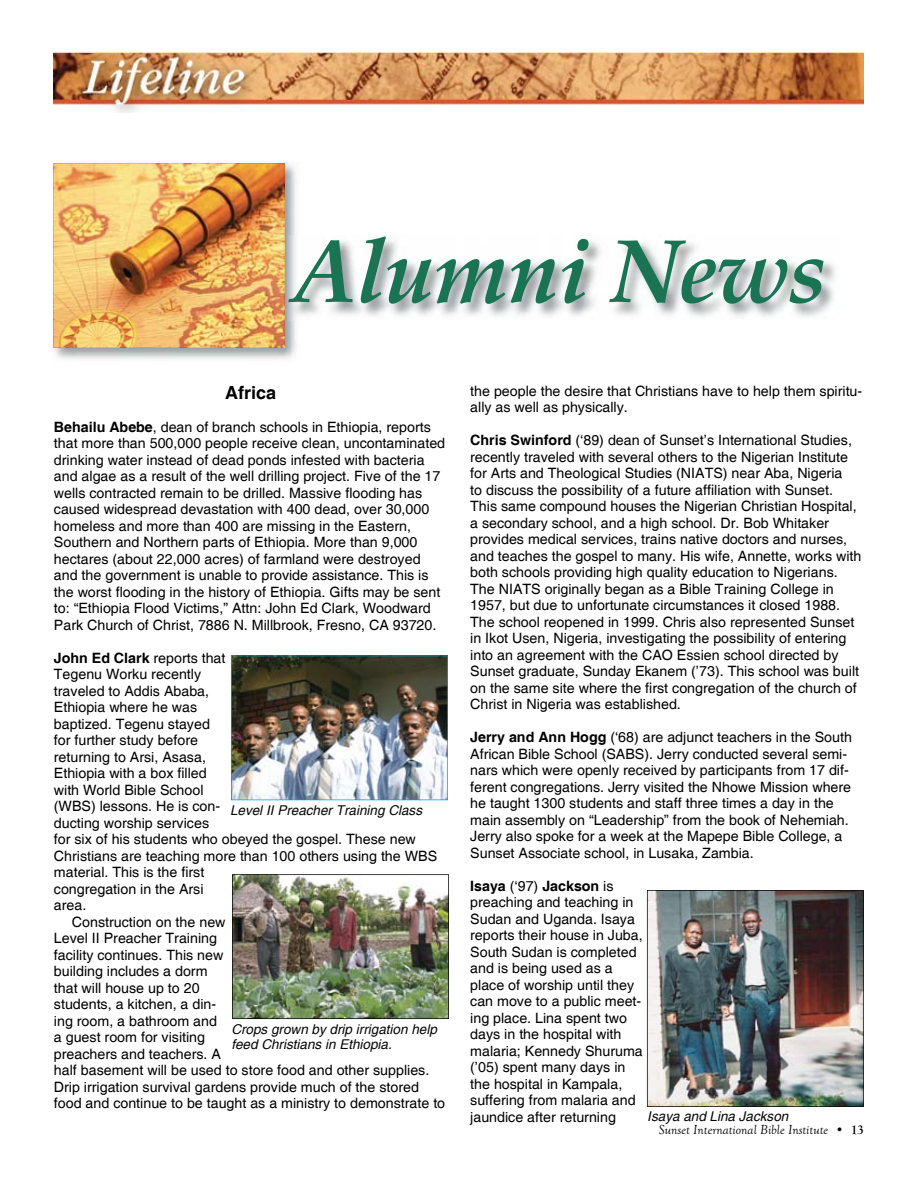
<style>
.page{position:relative;width:918px;height:1188px;background:#fff}
.page>*{position:absolute;margin:0;border:0;box-sizing:border-box;transform-origin:0 0}
.t1{font:italic 700 90px "Zapf Calligraphic 801 BT";color:#1a7353}
.t2{font:700 18px "Helvetica";color:#000}
.t3{font:14.25px/16.5px "Helvetica";color:#000}
.t4{font:700 14.25px "Helvetica";color:#000}
.t5{font:italic 13.5px/15px "Helvetica";color:#060606}
.t6{font:italic 13.5px "Goudy Old Style T";color:#000}
.s1{font-weight:700}
.s2{font-weight:400}
.s3{font-weight:700;font-style:normal}
</style>
<div class="page">
<img style="left:54px;top:53px;width:810px;height:60px">
<img style="left:53px;top:163px;width:243px;height:196px">
<img style="left:54px;top:163px;width:230px;height:185px">
<img style="left:288px;top:236px;width:547px;height:84px">
<img style="left:231px;top:656px;width:217px;height:144px">
<img style="left:232px;top:874px;width:217px;height:145px">
<img style="left:647px;top:890px;width:217px;height:217px">
<h1 class="t1" style="left:294px;top:215px;width:535px">Alumni News</h1>
<p class="t2" style="left:225px;top:381px;width:53px">Africa</p>
<p class="t3" style="left:54px;top:419px;width:393px"><span class="s1">Behailu Abebe</span>, dean of branch schools in Ethiopia, reports that more than 500,000 people receive clean, uncontaminated drinking water instead of dead ponds infested with bacteria and algae as a result of the well drilling project. Five of the 17 wells contracted remain to be drilled. Massive flooding has caused widespread devastation with 400 dead, over 30,000 homeless and more than 400 are missing in the Eastern, Southern and Northern parts of Ethiopia. More than 9,000 hectares (about 22,000 acres) of farmland were destroyed and the government is unable to provide assistance. This is the worst flooding in the history of Ethiopia. Gifts may be sent to: “Ethiopia Flood Victims,” Attn: John Ed Clark, Woodward Park Church of Christ, 7886 N. Millbrook, Fresno, CA 93720.</p>
<p class="t4" style="left:54px;top:649px;width:173px">John Ed Clark <span class="s2">reports that</span></p>
<p class="t3" style="left:54px;top:666px;width:149px">Tegenu Worku recently</p>
<p class="t3" style="left:54px;top:683px;width:157px">traveled to Addis Ababa,</p>
<p class="t3" style="left:54px;top:699px;width:145px">Ethiopia where he was</p>
<p class="t3" style="left:54px;top:716px;width:158px">baptized. Tegenu stayed</p>
<p class="t3" style="left:54px;top:732px;width:146px">for further study before</p>
<p class="t3" style="left:54px;top:749px;width:154px">returning to Arsi, Asasa,</p>
<p class="t3" style="left:54px;top:765px;width:154px">Ethiopia with a box filled</p>
<p class="t3" style="left:54px;top:782px;width:151px">with World Bible School</p>
<p class="t3" style="left:54px;top:798px;width:168px">(WBS) lessons. He is con-</p>
<p class="t3" style="left:54px;top:815px;width:157px">ducting worship services</p>
<p class="t3" style="left:54px;top:831px;width:363px">for six of his students who obeyed the gospel. These new</p>
<p class="t3" style="left:54px;top:848px;width:385px">Christians are teaching more than 100 others using the WBS</p>
<p class="t3" style="left:54px;top:864px;width:152px">material. This is the first</p>
<p class="t3" style="left:54px;top:881px;width:151px">congregation in the Arsi</p>
<p class="t3" style="left:54px;top:897px;width:34px">area.</p>
<p class="t3" style="left:72px;top:914px;width:155px">Construction on the new</p>
<p class="t3" style="left:54px;top:930px;width:165px">Level II Preacher Training</p>
<p class="t3" style="left:54px;top:947px;width:171px">facility continues. This new</p>
<p class="t3" style="left:54px;top:963px;width:155px">building includes a dorm</p>
<p class="t3" style="left:54px;top:980px;width:147px">that will house up to 20</p>
<p class="t3" style="left:54px;top:996px;width:164px">students, a kitchen, a din-</p>
<p class="t3" style="left:54px;top:1013px;width:165px">ing room, a bathroom and</p>
<p class="t3" style="left:54px;top:1029px;width:153px">a guest room for visiting</p>
<p class="t3" style="left:54px;top:1046px;width:169px">preachers and teachers. A</p>
<p class="t3" style="left:54px;top:1062px;width:377px">half basement will be used to store food and other supplies.</p>
<p class="t3" style="left:54px;top:1079px;width:367px">Drip irrigation survival gardens provide much of the stored</p>
<p class="t3" style="left:54px;top:1095px;width:393px">food and continue to be taught as a ministry to demonstrate to</p>
<p class="t5" style="left:230px;top:803px;width:194px">Level II Preacher Training Class</p>
<p class="t5" style="left:231px;top:1023px;width:207px">Crops grown by drip irrigation help feed Christians in Ethiopia.</p>
<p class="t3" style="left:470px;top:383px;width:394px">the people the desire that Christians have to help them spiritu&shy;ally as well as physically.</p>
<p class="t3" style="left:470px;top:433px;width:393px"><span class="s1">Chris Swinford</span> (‘89) dean of Sunset’s International Studies, recently traveled with several others to the Nigerian Institute for Arts and Theological Studies (NIATS) near Aba, Nigeria<br>to discuss the possibility of a future affiliation with Sunset.<br>This same compound houses the Nigerian Christian Hospital, a secondary school, and a high school. Dr. Bob Whitaker provides medical services, trains native doctors and nurses, and teaches the gospel to many. His wife, Annette, works with both schools providing high quality education to Nigerians.<br>The NIATS originally began as a Bible Training College in 1957, but due to unfortunate circumstances it closed 1988.<br>The school reopened in 1999. Chris also represented Sunset in Ikot Usen, Nigeria, investigating the possibility of entering into an agreement with the CAO Essien school directed by Sunset graduate, Sunday Ekanem (’73). This school was built on the same site where the first congregation of the church of Christ in Nigeria was established.</p>
<p class="t3" style="left:470px;top:730px;width:383px"><span class="s1">Jerry and Ann Hogg</span> (‘68) are adjunct teachers in the South African Bible School (SABS). Jerry conducted several semi&shy;nars which were openly received by participants from 17 dif&shy;ferent congregations. Jerry visited the Nhowe Mission where he taught 1300 students and staff three times a day in the main assembly on “Leadership” from the book of Nehemiah.<br>Jerry also spoke for a week at the Mapepe Bible College, a Sunset Associate school, in Lusaka, Zambia.</p>
<p class="t3" style="left:470px;top:878px;width:174px"><span class="s1">Isaya</span> (‘97) <span class="s1">Jackson</span> is preaching and teaching in<br>Sudan and Uganda. Isaya reports their house in Juba,<br>South Sudan is completed and is being used as a place of worship until they can move to a public meet&shy;ing place. Lina spent two days in the hospital with malaria; Kennedy Shuruma (’05) spent many days in the hospital in Kampala, suffering from malaria and jaundice after returning</p>
<p class="t5" style="left:647px;top:1110px;width:143px">Isaya and Lina Jackson</p>
<p class="t6" style="left:659px;top:1123px;width:207px">Sunset International Bible Institute • <span class="s3">13</span></p>
</div>
